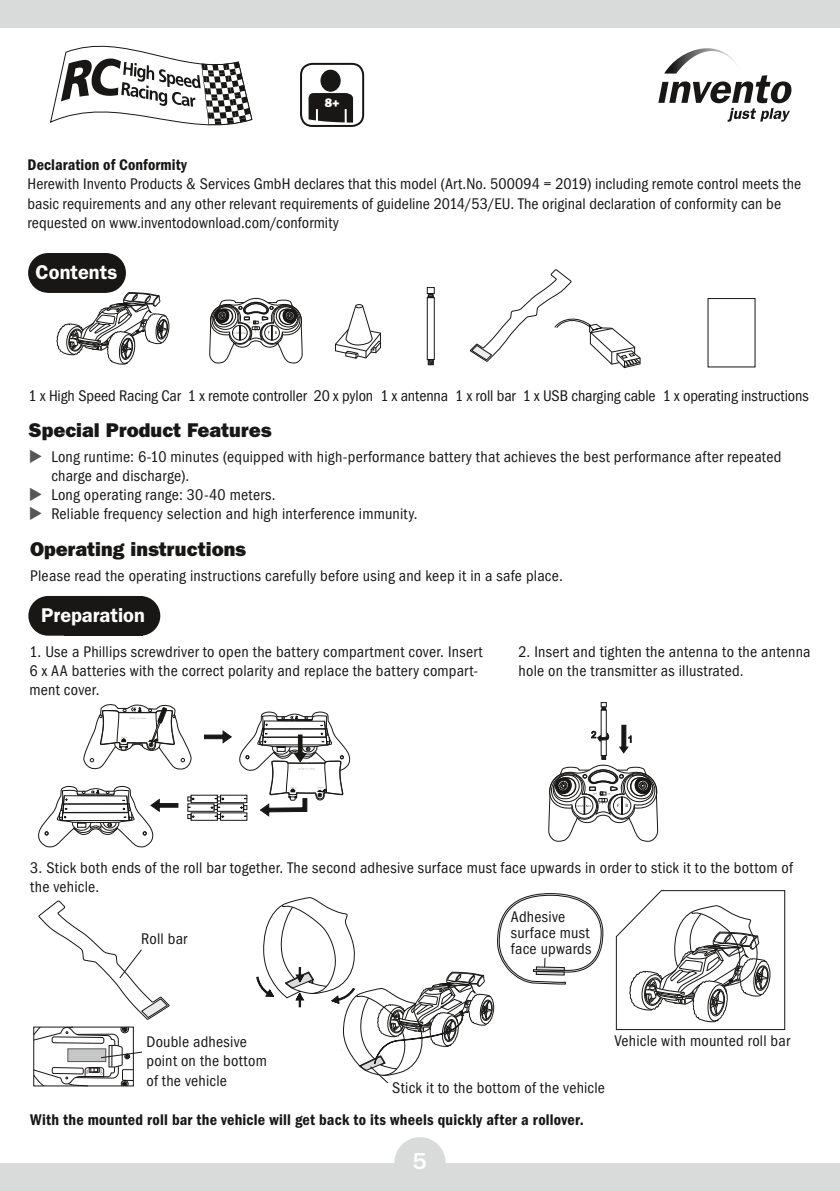
<style>
.page{position:relative;width:840px;height:1191px;background:#fff}
.page>*{position:absolute;margin:0;border:0;box-sizing:border-box;transform-origin:0 0}
.t1{font:500 24px "ITC Franklin Gothic Std";color:#fff}
.t2{font:20px "ITC Franklin Gothic Std Hvy";color:#181716}
.t3{font:600 20px "ITC Franklin Gothic Std";color:#fff}
.t4{font:condensed 16px/19.2px "ITC Franklin Gothic Std";letter-spacing:.01em;color:#181716}
.t5{font:16px "ITC Franklin Gothic Std Dm Cd";letter-spacing:.015em;color:#181716}
.t6{font:12.4px "ITC Franklin Gothic Std Hvy";color:#fff}
</style>
<div class="page">
<div style="left:0;top:0;width:839px;height:1191px;background:#d9dada"></div>
<div style="left:0;top:28px;width:839px;height:1134px;background:#fff"></div>
<div style="left:394px;top:1137px;width:51px;height:51px;background:#d9dada;border-radius:50%"></div>
<svg style="left:28px;top:596px;width:132px;height:39px;background:#262524"></svg>
<svg style="left:28px;top:253px;width:141px;height:112px"></svg>
<svg style="left:209px;top:298px;width:93px;height:66px"></svg>
<svg style="left:335px;top:304px;width:46px;height:55px"></svg>
<div style="left:427px;top:297px;width:7px;height:63px;border:1px solid #181716"></div>
<div style="left:427px;top:287px;width:7px;height:7px;border:1px solid #181716"></div>
<svg style="left:427px;top:293px;width:6px;height:5px"></svg>
<svg style="left:427px;top:359px;width:6px;height:6px"></svg>
<svg style="left:470px;top:269px;width:170px;height:99px"></svg>
<div style="left:191px;top:795px;width:26px;height:8px;border:1px solid #181716"></div>
<svg style="left:187px;top:796px;width:7px;height:5px"></svg>
<svg style="left:187px;top:814px;width:7px;height:4px"></svg>
<svg style="left:83px;top:704px;width:108px;height:66px"></svg>
<svg style="left:204px;top:712px;width:146px;height:106px"></svg>
<svg style="left:38px;top:786px;width:140px;height:62px"></svg>
<svg style="left:600px;top:702px;width:6px;height:8px"></svg>
<svg style="left:601px;top:755px;width:4px;height:4px"></svg>
<svg style="left:619px;top:725px;width:12px;height:28px"></svg>
<svg style="left:591px;top:731px;width:18px;height:10px"></svg>
<svg style="left:548px;top:765px;width:109px;height:77px"></svg>
<svg style="left:33px;top:1026px;width:109px;height:60px"></svg>
<svg style="left:615px;top:890px;width:169px;height:140px"></svg>
<svg style="left:38px;top:900px;width:132px;height:119px"></svg>
<div style="left:104px;top:933px;width:83px;height:13px;background:#fff"></div>
<svg style="left:256px;top:893px;width:347px;height:189px"></svg>
<div style="left:510px;top:910px;width:81px;height:48px;background:#fff"></div>
<svg style="left:658px;top:48px;width:134px;height:74px"></svg>
<svg style="left:50px;top:45px;width:203px;height:81px"></svg>
<svg style="left:308px;top:93px;width:45px;height:30px"></svg>
<div style="left:321px;top:70px;width:19px;height:21px;background:#181716;border-radius:50%"></div>
<div style="left:320px;top:70px;width:20px;height:22px;border:1px solid #181716;border-radius:50%"></div>
<div style="left:300px;top:63px;width:64px;height:64px;border:2px solid #181716;border-radius:11px"></div>
<p class="t6" style="left:324px;top:95px;width:16px">8+</p>
<p class="t5" style="left:28px;top:156px;width:161px">Declaration of Conformity</p>
<p class="t4" style="left:28px;top:175px;width:774px">Herewith Invento Products &amp; Services GmbH declares that this model (Art.No. 500094 = 2019) including remote control meets the basic requirements and any other relevant requirements of guideline 2014/53/EU. The original declaration of conformity can be requested on www.inventodownload.com/conformity</p>
<p class="t3" style="left:36px;top:260px;width:83px">Contents</p>
<p class="t4" style="left:29px;top:386px;width:781px">1 x High Speed Racing Car 1 x remote controller 20 x pylon 1 x antenna 1 x roll bar 1 x USB charging cable 1 x operating instructions</p>
<p class="t2" style="left:29px;top:418px;width:244px">Special Product Features</p>
<p class="t4" style="left:51px;top:447px;width:731px">Long runtime: 6-10 minutes (equipped with high-performance battery that achieves the best performance after repeated charge and discharge).<br>Long operating range: 30-40 meters.<br>Reliable frequency selection and high interference immunity.</p>
<p class="t2" style="left:30px;top:538px;width:217px">Operating instructions</p>
<p class="t4" style="left:30px;top:566px;width:533px">Please read the operating instructions carefully before using and keep it in a safe place.</p>
<p class="t3" style="left:41px;top:604px;width:105px">Preparation</p>
<p class="t4" style="left:29px;top:642px;width:454px">1. Use a Phillips screwdriver to open the battery compartment cover. Insert<br>6 x AA batteries with the correct polarity and replace the battery compart&shy;ment cover.</p>
<p class="t4" style="left:518px;top:642px;width:293px">2. Insert and tighten the antenna to the antenna hole on the transmitter as illustrated.</p>
<p class="t4" style="left:30px;top:858px;width:763px">3. Stick both ends of the roll bar together. The second adhesive surface must face upwards in order to stick it to the bottom of the vehicle.</p>
<p class="t4" style="left:141px;top:929px;width:47px">Roll bar</p>
<p class="t4" style="left:510px;top:908px;width:82px;line-height:16px">Adhesive surface must face upwards</p>
<p class="t4" style="left:146px;top:1032px;width:122px">Double adhesive point on the bottom of the vehicle</p>
<p class="t4" style="left:614px;top:1031px;width:177px">Vehicle with mounted roll bar</p>
<p class="t4" style="left:392px;top:1078px;width:214px">Stick it to the bottom of the vehicle</p>
<p class="t5" style="left:30px;top:1110px;width:554px">With the mounted roll bar the vehicle will get back to its wheels quickly after a rollover.</p>
<h1 class="t1" style="left:412px;top:1147px;width:16px">5</h1>
</div>
